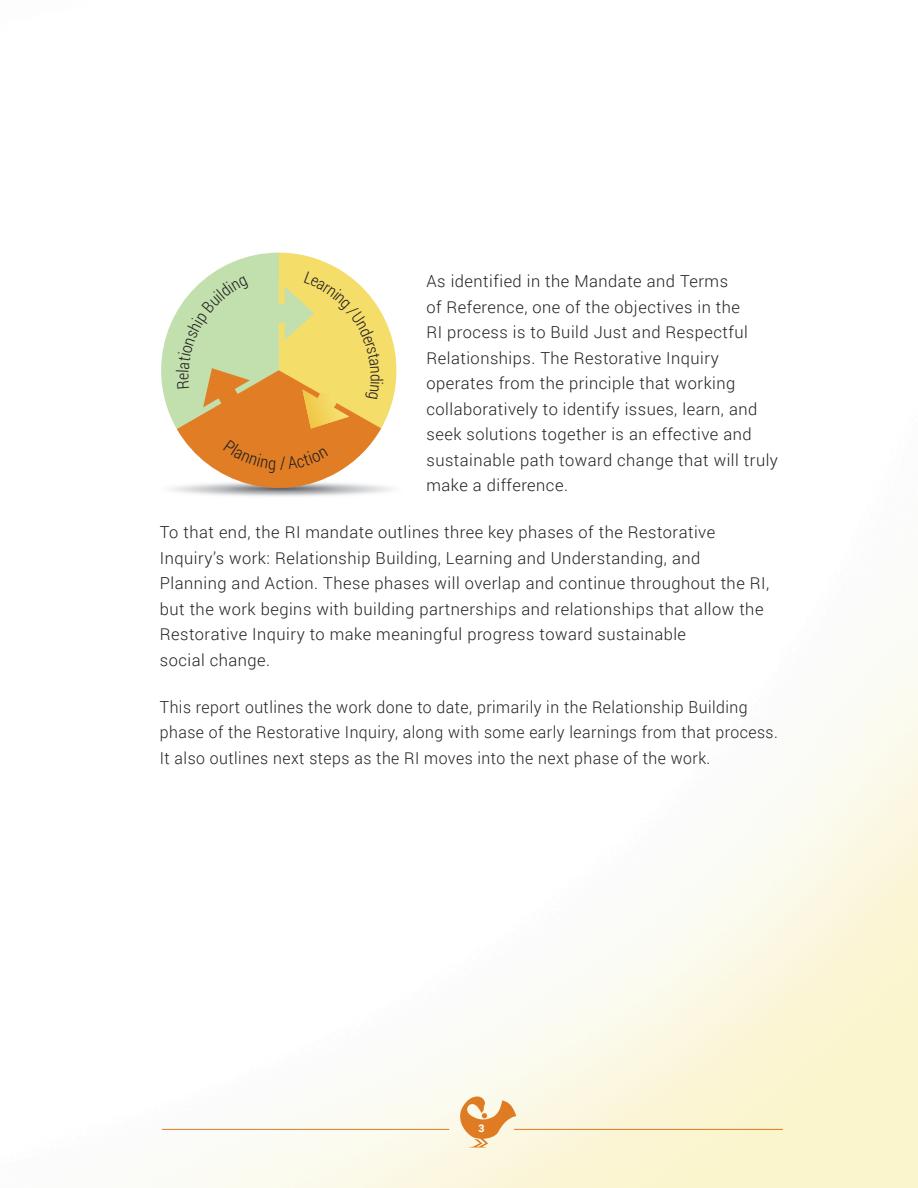
<style>
.page{position:relative;width:918px;height:1188px;background:#fff}
.page>*{position:absolute;margin:0;border:0;box-sizing:border-box;transform-origin:0 0}
.Body{font:300 16.5px/25.5px "Roboto";letter-spacing:.03em;color:#231f20}
.Body-2{font:300 16.5px/25.5px "Roboto";letter-spacing:.03em;color:#231f20;scale:.96 1}
.t1{font:300 16.35px "Roboto Condensed";color:#231f20}
.Heading{font:900 10.5px "Roboto";color:#fff}
</style>
<div class="page">
<svg style="left:456px;top:1094px;width:60px;height:53px;background:#efc697"></svg>
<hr style="left:162px;top:1129px;width:287px;height:1px;background:#e17e25">
<hr style="left:514px;top:1129px;width:269px;height:1px;background:#e17e25">
<svg style="left:161px;top:252px;width:238px;height:246px"></svg>
<p class="Body" style="left:426px;top:268px;width:353px">As identified in the Mandate and Terms<br>of Reference, one of the objectives in the<br>RI process is to Build Just and Respectful Relationships. The Restorative Inquiry operates from the principle that working collaboratively to identify issues, learn, and seek solutions together is an effective and sustainable path toward change that will truly make a difference.</p>
<p class="Body" style="left:160px;top:519px;width:611px">To that end, the RI mandate outlines three key phases of the Restorative Inquiry’s work: Relationship Building, Learning and Understanding, and Planning and Action. These phases will overlap and continue throughout the RI, but the work begins with building partnerships and relationships that allow the Restorative Inquiry to make meaningful progress toward sustainable<br>social change.</p>
<p class="Body-2" style="left:160px;top:694px;width:645px">This report outlines the work done to date, primarily in the Relationship Building phase of the Restorative Inquiry, along with some early learnings from that process.<br>It also outlines next steps as the RI moves into the next phase of the work.</p>
<p class="t1" style="left:171px;top:380px;width:9px;rotate:-90deg">e</p>
<p class="Heading" style="left:479px;top:1121px;width:8px">3</p>
</div>
